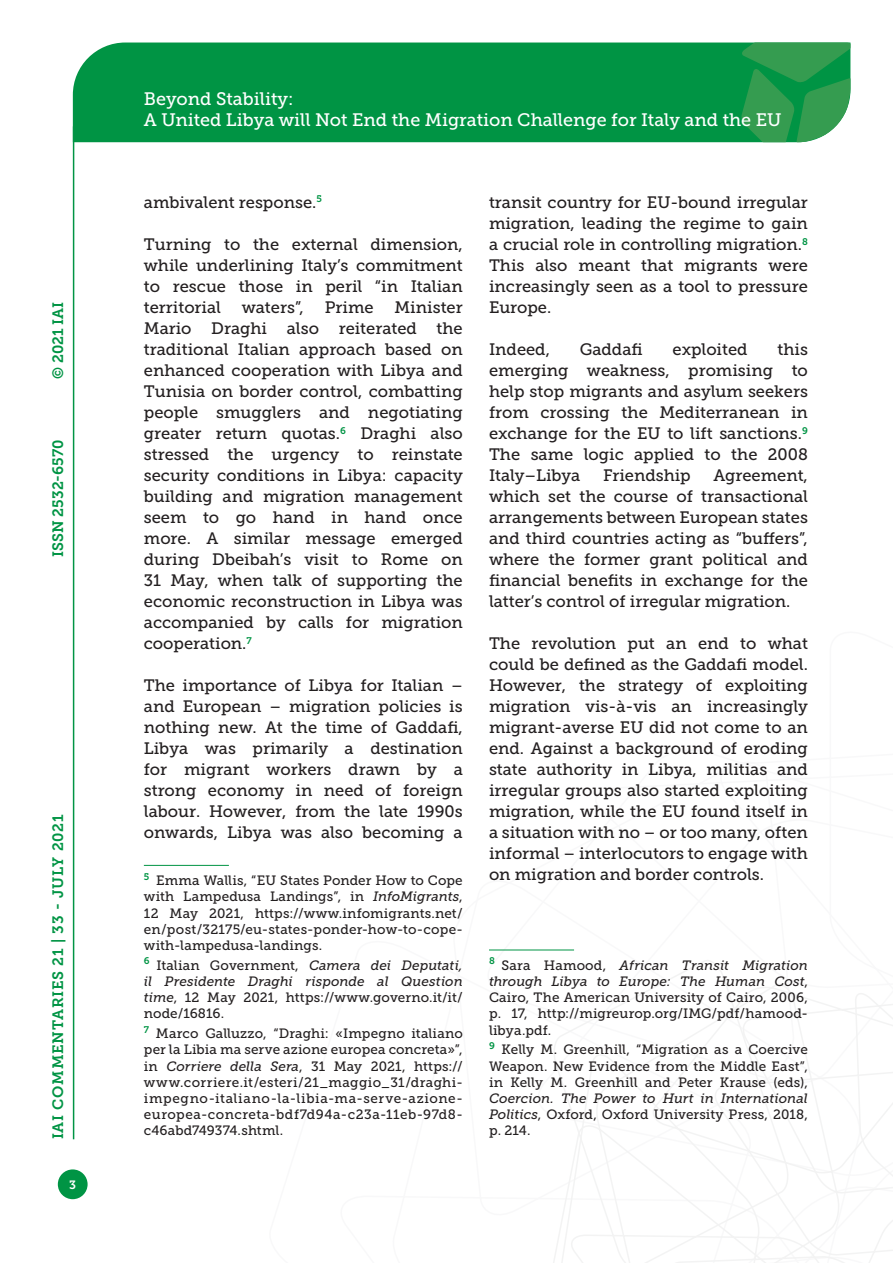
<style>
.page{position:relative;width:893px;height:1263px;background:#fff}
.page>*{position:absolute;margin:0;border:0;box-sizing:border-box;transform-origin:0 0}
.t1{font:18px/21.6px "Museo Slab 500";color:#fff}
.Testo{font:16.5px/21px "Museo Slab 500";color:#231f20;text-align:justify}
.t2{font:15px "Museo Slab 700";letter-spacing:.05em;color:#009444}
.t3{font:15px "Museo Slab 700";color:#009444}
.Nota{font:13.5px/16.2px "Museo Slab 500";letter-spacing:.01em;color:#231f20;text-align:justify}
.t4{font:12px "Museo Slab 700";color:#fff}
.s1{font-style:italic}
</style>
<div class="page">
<svg style="left:553px;top:960px;width:340px;height:303px"></svg>
<div style="left:73px;top:43px;width:668px;height:99px;background:#009444"></div>
<svg style="left:741px;top:43px;width:109px;height:99px;background:#319e55"></svg>
<div style="left:58px;top:1169px;width:30px;height:30px;background:#009444;border-radius:50%"></div>
<hr style="left:73px;top:126px;width:1px;height:1013px;background:#009444">
<hr style="left:144px;top:865px;width:85px;height:1px;background:#009444">
<hr style="left:489px;top:950px;width:85px;height:1px;background:#009444">
<p class="t2" style="left:50px;top:379px;width:79px;rotate:-90deg">© 2021 IAI</p>
<p class="t3" style="left:50px;top:557px;width:119px;rotate:-90deg">ISSN 2532-6570</p>
<p class="t2" style="left:50px;top:1139px;width:326px;rotate:-90deg">IAI COMMENTARIES 21 | 33 - JULY 2021</p>
<p class="t4" style="left:69px;top:1178px;width:8px">3</p>
<p class="t1" style="left:144px;top:88px;width:639px">Beyond Stability:<br>A United Libya will Not End the Migration Challenge for Italy and the EU</p>
<p class="Testo" style="left:144px;top:192px;width:180px">ambivalent response.<sup>5</sup></p>
<p class="Testo" style="left:144px;top:234px;width:320px">Turning to the external dimension, while underlining Italy’s commitment to rescue those in peril “in Italian territorial</p>
<p class="Testo" style="left:242px;top:297px;width:64px">waters”,</p>
<p class="Testo" style="left:325px;top:297px;width:50px">Prime</p>
<p class="Testo" style="left:144px;top:297px;width:320px;text-indent:251px">Minister Mario Draghi also reiterated the traditional Italian approach based on enhanced cooperation with Libya and Tunisia on border control, combatting people smugglers and negotiating greater return quotas.<sup>6</sup> Draghi also stressed the urgency to reinstate security conditions in Libya: capacity building and migration management seem to go hand in hand once more. A similar message emerged during Dbeibah’s visit to Rome on 31 May, when talk of supporting the economic reconstruction in Libya was accompanied by calls for migration cooperation.<sup>7</sup></p>
<p class="Testo" style="left:144px;top:675px;width:320px">The importance of Libya for Italian – and European – migration policies is nothing new. At the time of Gaddafi, Libya was primarily a destination for migrant workers drawn by a strong economy in need of foreign labour. However, from the late 1990s onwards, Libya was also becoming a</p>
<p class="Nota" style="left:144px;top:872px;width:320px"><sup>5</sup> Emma Wallis, “EU States Ponder How to Cope with Lampedusa Landings”, in <span class="s1">InfoMigrants</span>, 12 May 2021, https://www.infomigrants.net/ en/post/32175/eu-states-ponder-how-to-cope&shy;with-lampedusa-landings.</p>
<p class="Nota" style="left:144px;top:957px;width:320px"><sup>6</sup> Italian Government, <span class="s1">Camera dei Deputati, il Presidente Draghi risponde al Question time</span>, 12 May 2021, https://www.governo.it/it/ node/16816.</p>
<p class="Nota" style="left:144px;top:1025px;width:320px"><sup>7</sup> Marco Galluzzo, “Draghi: «Impegno italiano per la Libia ma serve azione europea concreta»”, in <span class="s1">Corriere della Sera</span>, 31 May 2021, https:// www.corriere.it/esteri/21_maggio_31/draghi&shy;impegno-italiano-la-libia-ma-serve-azione&shy;europea-concreta-bdf7d94a-c23a-11eb-97d8- c46abd749374.shtml.</p>
<p class="Testo" style="left:489px;top:192px;width:320px">transit country for EU-bound irregular migration, leading the regime to gain a crucial role in controlling migration.<sup>8<br></sup>This also meant that migrants were increasingly seen as a tool to pressure Europe.</p>
<p class="Testo" style="left:489px;top:339px;width:62px">Indeed,</p>
<p class="Testo" style="left:580px;top:339px;width:64px">Gaddafi</p>
<p class="Testo" style="left:672px;top:339px;width:77px">exploited</p>
<p class="Testo" style="left:489px;top:339px;width:320px;text-indent:288px">this emerging weakness, promising to help stop migrants and asylum seekers from crossing the Mediterranean in exchange for the EU to lift sanctions.<sup>9<br></sup>The same logic applied to the 2008<br>Italy–Libya</p>
<p class="Testo" style="left:489px;top:465px;width:320px;text-indent:224px">Agreement, which set the course of transactional arrangements between European states and third countries acting as “buffers”, where the former grant political and financial benefits in exchange for the latter’s control of irregular migration.</p>
<p class="Testo" style="left:489px;top:633px;width:320px">The revolution put an end to what could be defined as the Gaddafi model.<br>However, the strategy of exploiting migration vis-à-vis an increasingly migrant-averse EU did not come to an end. Against a background of eroding state authority in Libya, militias and irregular groups also started exploiting migration, while the EU found itself in a situation with no – or too many, often informal – interlocutors to engage with on migration and border controls.</p>
<p class="Testo" style="left:603px;top:465px;width:89px">Friendship</p>
<p class="Nota" style="left:489px;top:957px;width:320px"><sup>8</sup> Sara Hamood, <span class="s1">African Transit Migration through Libya to Europe: The Human Cost</span>, Cairo, The American University of Cairo, 2006, p. 17, http://migreurop.org/IMG/pdf/hamood&shy;libya.pdf.</p>
<p class="Nota" style="left:489px;top:1042px;width:320px"><sup>9</sup> Kelly M. Greenhill, “Migration as a Coercive Weapon. New Evidence from the Middle East”, in Kelly M. Greenhill and Peter Krause (eds), <span class="s1">Coercion. The Power to Hurt in International Politics</span>, Oxford, Oxford University Press, 2018, p. 214.</p>
</div>
